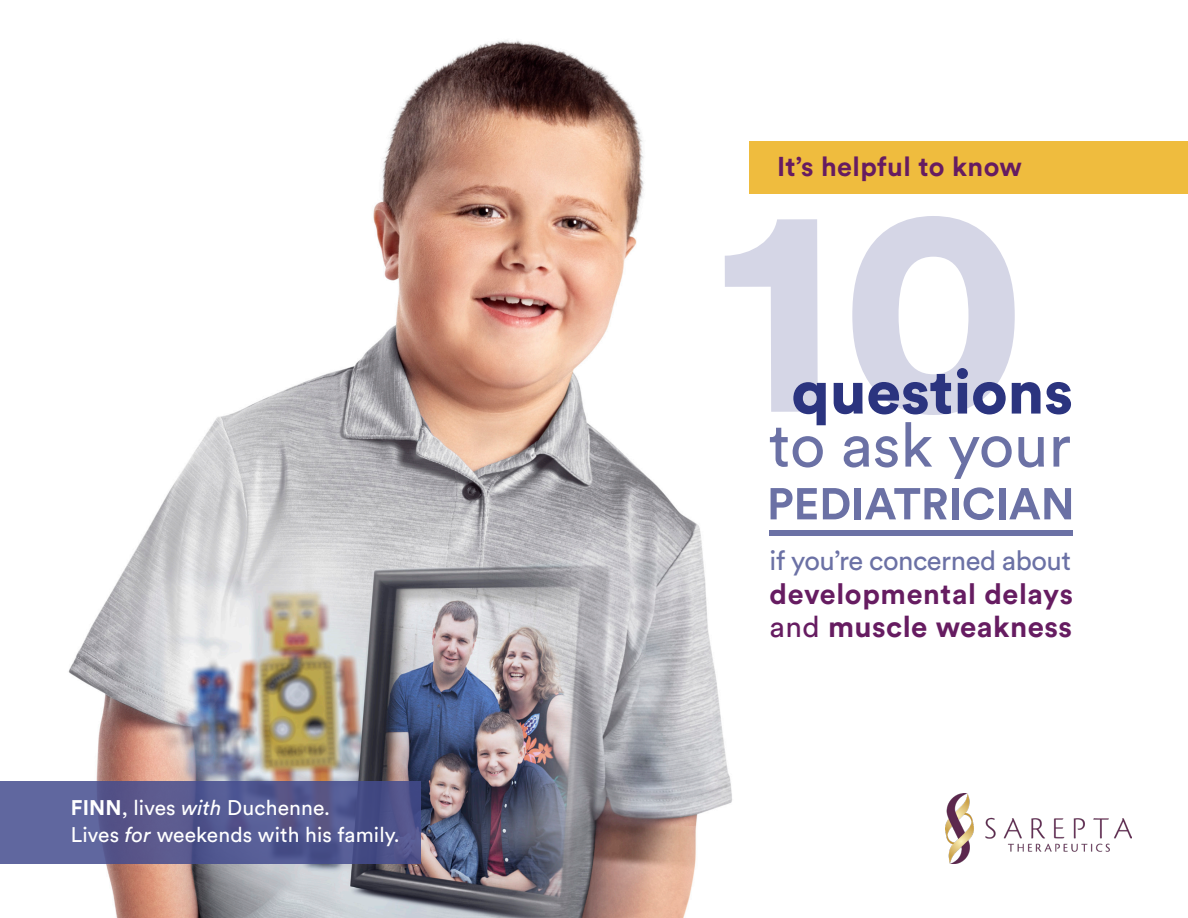
<style>
.page{position:relative;width:1188px;height:918px;background:#fff}
.page>*{position:absolute;margin:0;border:0;box-sizing:border-box;transform-origin:0 0}
.t1{font:700 29.4px "Circular Std";letter-spacing:.015em;color:#661c61}
.t2{font:700 28.65px "Circular Std";letter-spacing:.02em;color:#661c61}
.t3{font:27.3px "Circular Std";letter-spacing:-.015em;color:#6b71a5}
.t4{font:700 27px "Circular Std";letter-spacing:.015em;color:#661c61}
.t5{font:21px/27px "Circular Std";letter-spacing:.005em;color:#fff}
.s1{font-weight:700}
.s2{font-style:italic}
.s3{font-weight:400}
</style>
<div class="page">
<img style="left:68px;top:40px;width:891px;height:878px">
<svg style="left:680px;top:826px;width:98px;height:92px"></svg>
<svg style="left:834px;top:216px;width:237px;height:199px"></svg>
<svg style="left:725px;top:219px;width:101px;height:249px"></svg>
<svg style="left:844px;top:436px;width:25px;height:32px"></svg>
<svg style="left:875px;top:436px;width:23px;height:32px"></svg>
<svg style="left:905px;top:422px;width:27px;height:45px"></svg>
<svg style="left:949px;top:436px;width:63px;height:43px"></svg>
<svg style="left:1018px;top:437px;width:26px;height:31px"></svg>
<svg style="left:1054px;top:437px;width:16px;height:30px"></svg>
<svg style="left:771px;top:488px;width:46px;height:31px"></svg>
<svg style="left:823px;top:488px;width:27px;height:31px"></svg>
<div style="left:855px;top:488px;width:6px;height:31px;background:#6b71a5"></div>
<svg style="left:865px;top:488px;width:82px;height:31px"></svg>
<div style="left:952px;top:488px;width:6px;height:31px;background:#6b71a5"></div>
<svg style="left:964px;top:487px;width:30px;height:33px"></svg>
<div style="left:999px;top:488px;width:6px;height:31px;background:#6b71a5"></div>
<svg style="left:1009px;top:488px;width:62px;height:31px"></svg>
<div style="left:770px;top:530px;width:303px;height:5px;background:#6b71a5"></div>
<div style="left:750px;top:141px;width:438px;height:52px;background:#efbc3e"></div>
<img style="left:945px;top:793px;width:186px;height:71px">
<svg style="left:0;top:781px;width:421px;height:83px;background:#555991"></svg>
<p class="t5" style="left:71px;top:794px;width:330px"><span class="s1">FINN</span>, lives <span class="s2">with</span> Duchenne.<br>Lives <span class="s2">for</span> weekends with his family.</p>
<p class="t4" style="left:777px;top:149px;width:246px">It’s helpful to know</p>
<p class="t3" style="left:770px;top:544px;width:303px">if you’re concerned about</p>
<p class="t2" style="left:770px;top:575px;width:305px">developmental delays</p>
<p class="t1" style="left:770px;top:607px;width:304px"><span class="s3">and</span> muscle weakness</p>
</div>
